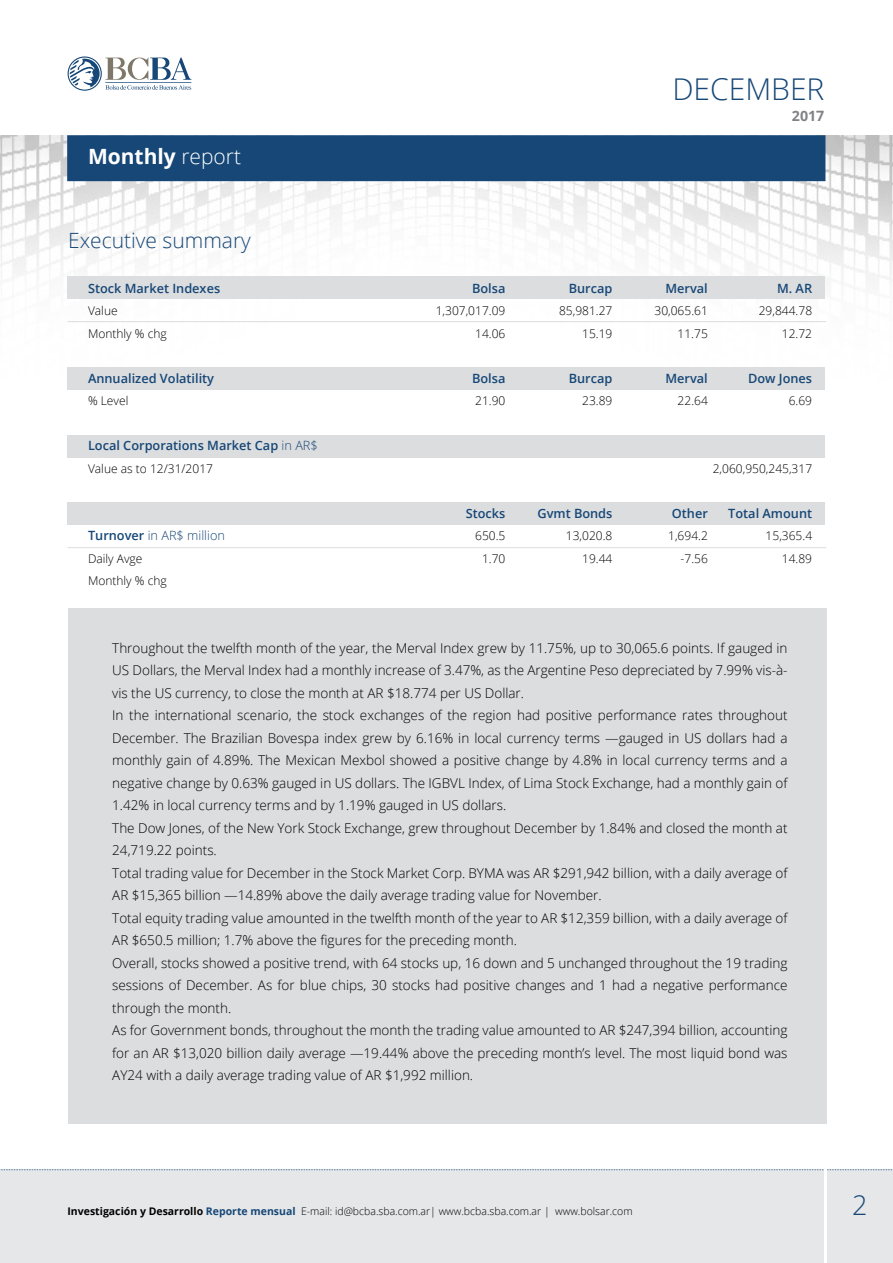
<style>
.page{position:relative;width:893px;height:1263px;background:#fff}
.page>*{position:absolute;margin:0;border:0;box-sizing:border-box;transform-origin:0 0}
.t1{font:300 30px "Open Sans";color:#164777}
.t2{font:300 27px "Open Sans";color:#164777}
.t3{font:300 21px "Open Sans";color:#164777}
.t4{font:700 21px "Open Sans";color:#fff}
.t5{font:700 14.25px "Open Sans";color:#808285}
.t6{font:300 13.5px/22.5px "Open Sans";color:#000}
.t7{font:600 12.75px "Open Sans";color:#164777}
.t8{font:300 12.75px "Open Sans";color:#164777}
.t9{font:300 12px/22.5px "Open Sans";color:#000;text-align:right}
.t10{font:300 10.5px "Open Sans";color:#000}
.s1{font-weight:300}
.s2{font-weight:600}
.s3{font-weight:700}
.s4{font-weight:700;color:#164777}
</style>
<div class="page">
<img style="left:0;top:135px;width:893px;height:486px">
<div style="left:67px;top:135px;width:758px;height:46px;background:#164777"></div>
<svg style="left:67px;top:56px;width:35px;height:35px"></svg>
<svg style="left:68px;top:56px;width:34px;height:35px"></svg>
<svg style="left:70px;top:58px;width:121px;height:32px"></svg>
<div style="left:0;top:1170px;width:893px;height:93px;background:#e6e7e8"></div>
<svg style="left:0;top:1169px;width:893px;height:1px"></svg>
<hr style="left:824px;top:1124px;width:3px;height:139px;background:#fff">
<div style="left:68px;top:608px;width:758px;height:516px;background:#dcddde"></div>
<div style="left:68px;top:277px;width:757px;height:22px;background:#dcddde"></div>
<div style="left:68px;top:368px;width:757px;height:22px;background:#dcddde"></div>
<div style="left:68px;top:436px;width:757px;height:22px;background:#dcddde"></div>
<div style="left:68px;top:503px;width:757px;height:22px;background:#dcddde"></div>
<hr style="left:68px;top:321px;width:758px;height:1px;background:#dcddde">
<hr style="left:68px;top:547px;width:758px;height:1px;background:#dcddde">
<h3 class="t4" style="left:88px;top:141px;width:155px">Monthly <span class="s1">report</span></h3>
<h3 class="t3" style="left:68px;top:226px;width:184px">Executive summary</h3>
<p class="t7" style="left:88px;top:279px;width:134px">Stock Market Indexes</p>
<p class="t9" style="left:88px;top:299px;width:80px;text-align:left">Value<br>Monthly % chg</p>
<p class="t7" style="left:88px;top:369px;width:128px">Annualized Volatility</p>
<p class="t9" style="left:88px;top:389px;width:42px">% Level</p>
<p class="t7" style="left:88px;top:437px;width:231px">Local Corporations Market Cap <span class="s1">in AR$</span></p>
<p class="t9" style="left:88px;top:457px;width:127px">Value as to 12/31/2017</p>
<p class="t8" style="left:88px;top:527px;width:138px"><span class="s2">Turnover</span> in AR$ million</p>
<p class="t9" style="left:88px;top:547px;width:80px;text-align:left">Daily Avge<br>Monthly % chg</p>
<h1 class="t1" style="left:672px;top:68px;width:154px">december</h1>
<p class="t5" style="left:792px;top:105px;width:34px">2017</p>
<p class="t7" style="left:472px;top:279px;width:35px">Bolsa</p>
<p class="t9" style="left:436px;top:299px;width:71px">1,307,017.09<br>14.06</p>
<p class="t7" style="left:472px;top:369px;width:35px">Bolsa</p>
<p class="t9" style="left:475px;top:389px;width:32px">21.90</p>
<p class="t7" style="left:569px;top:279px;width:45px">Burcap</p>
<p class="t9" style="left:559px;top:299px;width:55px">85,981.27<br>15.19</p>
<p class="t7" style="left:569px;top:369px;width:45px">Burcap</p>
<p class="t9" style="left:582px;top:389px;width:32px">23.89</p>
<p class="t7" style="left:466px;top:504px;width:41px">Stocks</p>
<p class="t9" style="left:475px;top:524px;width:32px;text-align:center">650.5<br>1.70</p>
<p class="t7" style="left:537px;top:504px;width:77px">Gvmt Bonds</p>
<p class="t9" style="left:566px;top:524px;width:48px">13,020.8<br>19.44</p>
<p class="t7" style="left:665px;top:279px;width:44px">Merval</p>
<p class="t9" style="left:654px;top:299px;width:55px">30,065.61<br>11.75</p>
<p class="t7" style="left:665px;top:369px;width:44px">Merval</p>
<p class="t9" style="left:678px;top:389px;width:32px">22.64</p>
<p class="t7" style="left:777px;top:279px;width:37px">M. AR</p>
<p class="t9" style="left:759px;top:299px;width:55px">29,844.78<br>12.72</p>
<p class="t7" style="left:748px;top:369px;width:66px">Dow Jones</p>
<p class="t9" style="left:789px;top:389px;width:25px">6.69</p>
<p class="t9" style="left:713px;top:457px;width:101px">2,060,950,245,317</p>
<p class="t7" style="left:728px;top:504px;width:85px">Total Amount</p>
<p class="t9" style="left:766px;top:524px;width:48px">15,365.4<br>14.89</p>
<p class="t7" style="left:672px;top:504px;width:37px">Other</p>
<p class="t9" style="left:668px;top:524px;width:41px">1,694.2 -7.56</p>
<p class="t6" style="left:112px;top:636px;width:677px">Throughout the twelfth month of the year, the Merval Index grew by 11.75%, up to 30,065.6 points. If gauged in US Dollars, the Merval Index had a monthly increase of 3.47%, as the Argentine Peso depreciated by 7.99% vis-à&shy;vis the US currency, to close the month at AR $18.774 per US Dollar.<br>In the international scenario, the stock exchanges of the region had positive performance rates throughout December. The Brazilian Bovespa index grew by 6.16% in local currency terms —gauged in US dollars had a monthly gain of 4.89%. The Mexican Mexbol showed a positive change by 4.8% in local currency terms and a negative change by 0.63% gauged in US dollars. The IGBVL Index, of Lima Stock Exchange, had a monthly gain of 1.42% in local currency terms and by 1.19% gauged in US dollars.<br>The Dow Jones, of the New York Stock Exchange, grew throughout December by 1.84% and closed the month at 24,719.22 points.<br>Total trading value for December in the Stock Market Corp. BYMA was AR $291,942 billion, with a daily average of AR $15,365 billion —14.89% above the daily average trading value for November.<br>Total equity trading value amounted in the twelfth month of the year to AR $12,359 billion, with a daily average of AR $650.5 million; 1.7% above the figures for the preceding month.<br>Overall, stocks showed a positive trend, with 64 stocks up, 16 down and 5 unchanged throughout the 19 trading sessions of December. As for blue chips, 30 stocks had positive changes and 1 had a negative performance through the month.<br>As for Government bonds, throughout the month the trading value amounted to AR $247,394 billion, accounting for an AR $13,020 billion daily average —19.44% above the preceding month’s level. The most liquid bond was AY24 with a daily average trading value of AR $1,992 million.</p>
<p class="t10" style="left:68px;top:1204px;width:567px"><span class="s3">Investigación y Desarrollo</span> <span class="s4">Reporte mensual</span> E-mail: id@bcba.sba.com.ar| www.bcba.sba.com.ar | www.bolsar.com</p>
<h2 class="t2" style="left:852px;top:1187px;width:17px">2</h2>
</div>
